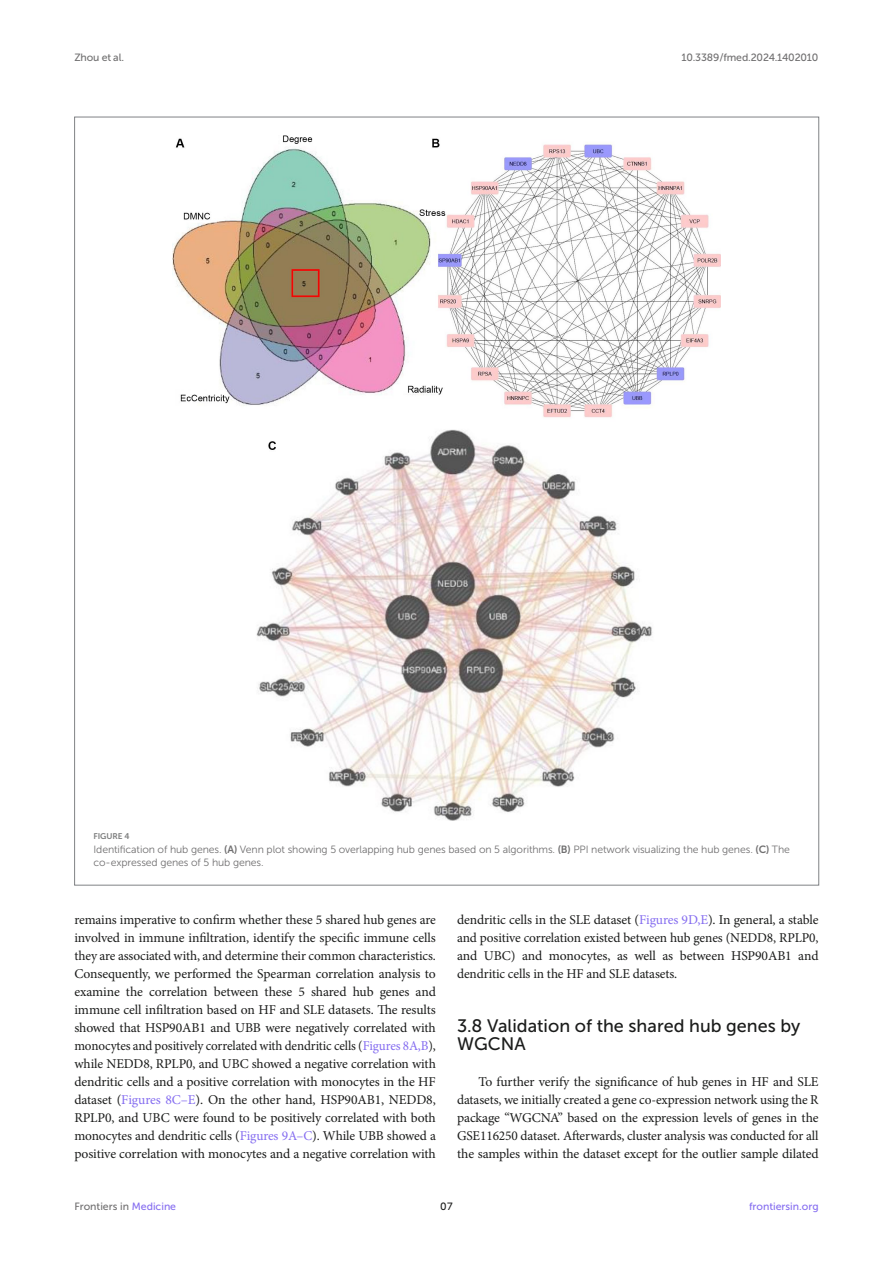
<style>
.page{position:relative;width:893px;height:1263px;background:#fff}
.page>*{position:absolute;margin:0;border:0;box-sizing:border-box;transform-origin:0 0}
.HEAD_2{font:18px/18px "Museo Sans 500";color:#1b1c1b}
.TEXT_FLUSH{font:13.5px/18px "Minion Pro";letter-spacing:-.01em;color:#1b1c1b;text-align:justify}
.FIG_LEG{font:10.5px/13.5px "Museo Sans 300";letter-spacing:-.01em;color:#706f70}
.t1{font:10.5px "Museo Sans 500";letter-spacing:-.015em;color:#706f70}
.t2{font:10.5px "Museo Sans 500";color:#856df0}
.t3{font:10.5px "Museo Sans 500";color:#1b1c1b}
.FIG_HD{font:8.25px "Museo Sans 700";letter-spacing:-.01em;color:#7e7f7f}
.s1{font-family:"Museo Sans 700"}
.s2{color:#856df0}
</style>
<div class="page">
<img style="left:172px;top:136px;width:549px;height:684px">
<p class="t1" style="left:74px;top:51px;width:51px">Zhou et al.</p>
<p class="t1" style="left:681px;top:51px;width:138px">10.3389/fmed.2024.1402010</p>
<p class="FIG_HD" style="left:94px;top:832px;width:37px">FIGURE 4</p>
<p class="FIG_LEG" style="left:94px;top:842px;width:698px">Identification of hub genes. <span class="s1">(A)</span> Venn plot showing 5 overlapping hub genes based on 5 algorithms. <span class="s1">(B)</span> PPI network visualizing the hub genes. <span class="s1">(C)</span> The co-expressed genes of 5 hub genes.</p>
<p class="TEXT_FLUSH" style="left:74px;top:911px;width:363px">remains imperative to confirm whether these 5 shared hub genes are involved in immune infiltration, identify the specific immune cells they are associated with, and determine their common characteristics.<br>Consequently, we performed the Spearman correlation analysis to examine the correlation between these 5 shared hub genes and immune cell infiltration based on HF and SLE datasets. The results showed that HSP90AB1 and UBB were negatively correlated with monocytes and positively correlated with dendritic cells (<span class="s2">Figures 8A,B</span>), while NEDD8, RPLP0, and UBC showed a negative correlation with dendritic cells and a positive correlation with monocytes in the HF dataset (<span class="s2">Figures 8C–E</span>). On the other hand, HSP90AB1, NEDD8, RPLP0, and UBC were found to be positively correlated with both monocytes and dendritic cells (<span class="s2">Figures 9A–C</span>). While UBB showed a positive correlation with monocytes and a negative correlation with</p>
<p class="TEXT_FLUSH" style="left:457px;top:911px;width:363px">dendritic cells in the SLE dataset (<span class="s2">Figures 9D,E</span>). In general, a stable and positive correlation existed between hub genes (NEDD8, RPLP0, and UBC) and monocytes, as well as between HSP90AB1 and dendritic cells in the HF and SLE datasets.</p>
<p class="HEAD_2" style="left:457px;top:1017px;width:345px">3.8 Validation of the shared hub genes by<br>WGCNA</p>
<p class="TEXT_FLUSH" style="left:457px;top:1073px;width:363px;text-indent:21px">To further verify the significance of hub genes in HF and SLE datasets, we initially created a gene co-expression network using the R package “WGCNA” based on the expression levels of genes in the GSE116250 dataset. Afterwards, cluster analysis was conducted for all the samples within the dataset except for the outlier sample dilated</p>
<p class="t1" style="left:74px;top:1200px;width:103px">Frontiers in <span class="s2">Medicine</span></p>
<p class="t3" style="left:440px;top:1200px;width:14px">07</p>
<p class="t2" style="left:749px;top:1200px;width:71px">frontiersin.org</p>
</div>
